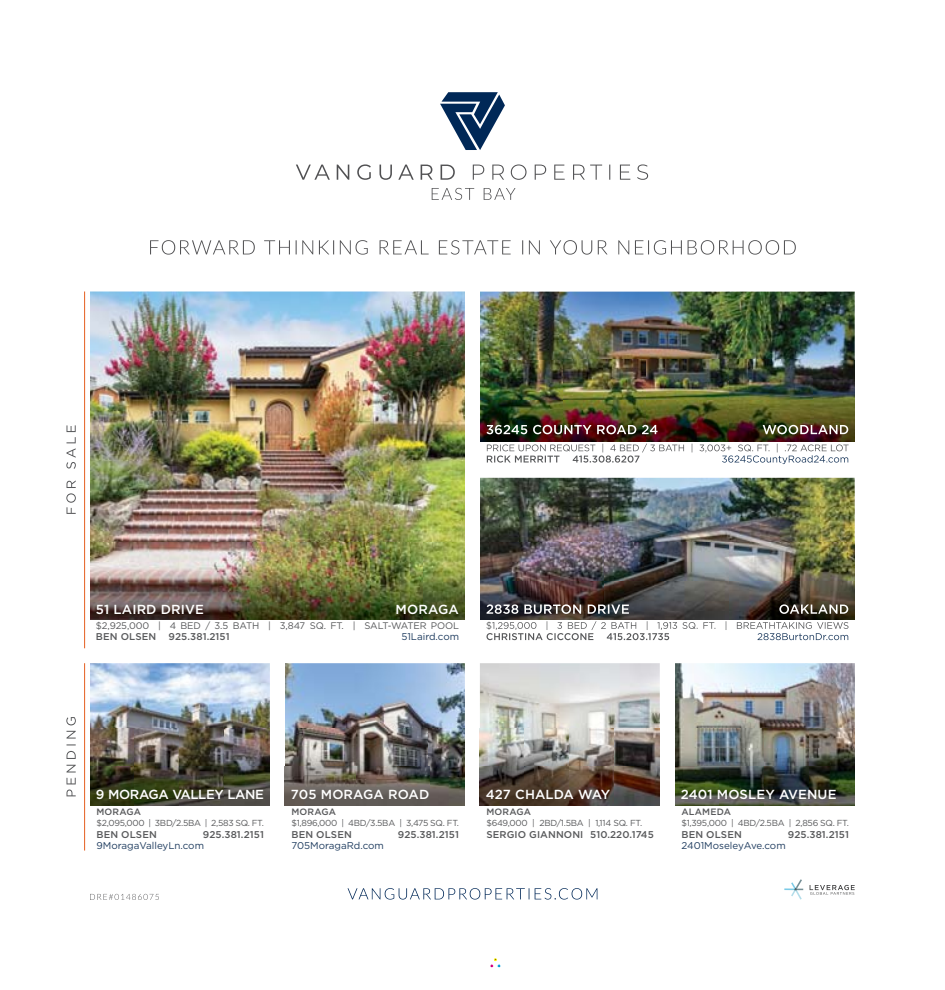
<style>
.page{position:relative;width:945px;height:990px;background:#fff}
.page>*{position:absolute;margin:0;border:0;box-sizing:border-box;transform-origin:0 0}
.t1{font:500 13.12px "Gotham HTF";letter-spacing:.01em;color:#fff}
.t2{font:500 13.12px "Gotham HTF";letter-spacing:-.03em;color:#fff}
.t3{font:500 9.88px "Gotham HTF";letter-spacing:.01em;color:#58595b}
.t4{font:9.88px "Gotham HTF";color:#1f3c5f}
.t5{font:9.5px "Gotham HTF";letter-spacing:-.01em;color:#58595b}
.t6{font:500 9.25px "Gotham HTF";letter-spacing:.02em;color:#58595b}
.t7{font:8.75px "Gotham HTF";letter-spacing:-.03em;color:#58595b}
</style>
<div class="page">
<div style="left:490px;top:958px;width:11px;height:10px;border:1px solid #fff"></div>
<svg style="left:90px;top:894px;width:69px;height:6px"></svg>
<svg style="left:784px;top:879px;width:19px;height:21px"></svg>
<svg style="left:810px;top:885px;width:45px;height:10px"></svg>
<svg style="left:348px;top:888px;width:249px;height:12px"></svg>
<svg style="left:440px;top:92px;width:65px;height:58px"></svg>
<svg style="left:432px;top:188px;width:84px;height:12px"></svg>
<svg style="left:296px;top:164px;width:352px;height:16px"></svg>
<svg style="left:150px;top:240px;width:646px;height:15px"></svg>
<svg style="left:66px;top:425px;width:10px;height:89px"></svg>
<svg style="left:66px;top:717px;width:10px;height:79px"></svg>
<hr style="left:84px;top:292px;width:1px;height:356px;background:#e55e20">
<hr style="left:84px;top:663px;width:1px;height:188px;background:#e55e20">
<img style="left:480px;top:292px;width:375px;height:68px">
<img style="left:480px;top:478px;width:375px;height:65px">
<img style="left:480px;top:360px;width:375px;height:81px">
<img style="left:480px;top:543px;width:375px;height:77px">
<img style="left:486px;top:425px;width:362px;height:9px">
<svg style="left:487px;top:604px;width:361px;height:10px;background:#5f5c5a"></svg>
<img style="left:90px;top:663px;width:180px;height:65px">
<img style="left:90px;top:728px;width:180px;height:77px">
<img style="left:285px;top:663px;width:180px;height:65px">
<img style="left:285px;top:728px;width:180px;height:77px">
<img style="left:480px;top:663px;width:180px;height:65px">
<img style="left:480px;top:728px;width:180px;height:77px">
<img style="left:675px;top:663px;width:180px;height:65px">
<img style="left:675px;top:728px;width:180px;height:77px">
<img style="left:90px;top:292px;width:375px;height:251px">
<img style="left:90px;top:543px;width:375px;height:77px">
<svg style="left:487px;top:444px;width:362px;height:20px"></svg>
<svg style="left:486px;top:621px;width:362px;height:19px"></svg>
<h1 class="t1" style="left:96px;top:604px;width:110px">51 LAIRD DRIVE</h1>
<h1 class="t1" style="left:396px;top:604px;width:65px">MORAGA</h1>
<p class="t5" style="left:96px;top:622px;width:365px">$2,925,000 | 4 BED / 3.5 BATH | 3,847 SQ. FT. | SALT-WATER POOL</p>
<p class="t3" style="left:96px;top:633px;width:62px">BEN OLSEN</p>
<p class="t3" style="left:169px;top:633px;width:63px">925.381.2151</p>
<p class="t4" style="left:401px;top:633px;width:59px">51Laird.com</p>
<h1 class="t2" style="left:96px;top:790px;width:170px">9 MORAGA VALLEY LANE</h1>
<p class="t6" style="left:96px;top:809px;width:46px">MORAGA</p>
<p class="t7" style="left:96px;top:820px;width:169px">$2,095,000 | 3BD/2.5BA | 2,583 SQ. FT.</p>
<p class="t3" style="left:96px;top:831px;width:62px">BEN OLSEN</p>
<p class="t3" style="left:203px;top:831px;width:63px">925.381.2151</p>
<p class="t4" style="left:96px;top:842px;width:109px">9MoragaValleyLn.com</p>
<h1 class="t1" style="left:291px;top:790px;width:140px">705 MORAGA ROAD</h1>
<p class="t6" style="left:291px;top:809px;width:46px">MORAGA</p>
<p class="t7" style="left:291px;top:820px;width:169px">$1,896,000 | 4BD/3.5BA | 3,475 SQ. FT.</p>
<p class="t3" style="left:291px;top:831px;width:62px">BEN OLSEN</p>
<p class="t3" style="left:398px;top:831px;width:63px">925.381.2151</p>
<p class="t4" style="left:291px;top:842px;width:94px">705MoragaRd.com</p>
<h1 class="t1" style="left:486px;top:790px;width:126px">427 CHALDA WAY</h1>
<p class="t6" style="left:486px;top:809px;width:46px">MORAGA</p>
<p class="t7" style="left:486px;top:820px;width:157px">$649,000 | 2BD/1.5BA | 1,114 SQ. FT.</p>
<p class="t3" style="left:486px;top:831px;width:169px">SERGIO GIANNONI 510.220.1745</p>
<h1 class="t1" style="left:681px;top:790px;width:157px">2401 MOSLEY AVENUE</h1>
<p class="t6" style="left:681px;top:809px;width:51px">ALAMEDA</p>
<p class="t7" style="left:681px;top:820px;width:169px">$1,395,000 | 4BD/2.5BA | 2,856 SQ. FT.</p>
<p class="t3" style="left:681px;top:831px;width:62px">BEN OLSEN</p>
<p class="t3" style="left:788px;top:831px;width:63px">925.381.2151</p>
<p class="t4" style="left:681px;top:842px;width:106px">2401MoseleyAve.com</p>
</div>
